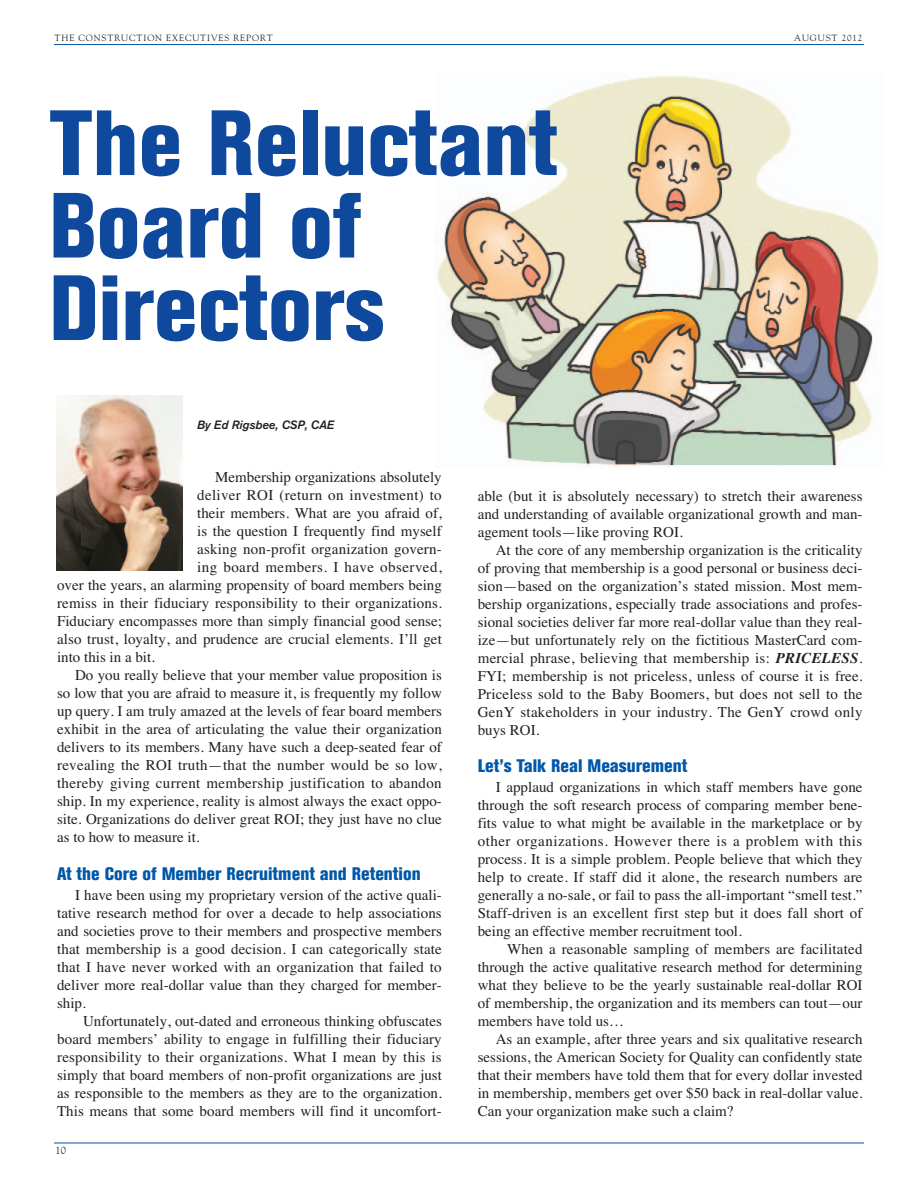
<style>
.page{position:relative;width:918px;height:1188px;background:#fff}
.page>*{position:absolute;margin:0;border:0;box-sizing:border-box;transform-origin:0 0}
.t1{font:800 condensed 91.5px/82.5px "Akzidenz Grotesk BE";color:#0f499d}
.t2{font:800 condensed 18px "Akzidenz Grotesk BE";color:#0157a8}
.t3{font:15px/18px "Times";color:#231f20;text-align:justify}
.t4{font:15px "Times";letter-spacing:.02em;color:#231f20}
.t5{font:15px "Times";letter-spacing:.025em;color:#231f20}
.t6{font:15px "Times";letter-spacing:.03em;color:#231f20}
.t7{font:italic 500 12px "Akzidenz Grotesk BE";color:#231f20}
.t8{font:10.5px "Goudy";color:#231f20}
.t9{font:9px "Goudy";letter-spacing:.1em;color:#231f20}
.s1{font-weight:700;font-style:italic}
</style>
<div class="page">
<img style="left:437px;top:76px;width:442px;height:391px">
<hr style="left:54px;top:44px;width:810px;height:1px;background:#0157a8">
<hr style="left:54px;top:1143px;width:810px;height:1px;background:#0157a8">
<img style="left:56px;top:396px;width:126px;height:174px">
<p class="t9" style="left:55px;top:34px;width:220px">THE CONSTRUCTION EXECUTIVES REPORT</p>
<p class="t9" style="left:794px;top:34px;width:70px">AUGUST 2012</p>
<h1 class="t1" style="left:49px;top:110px;width:510px">The Reluctant<br>Board of<br>Directors</h1>
<p class="t7" style="left:197px;top:421px;width:139px">By Ed Rigsbee, CSP, CAE</p>
<p class="t3" style="left:215px;top:470px;width:228px">Membership organizations absolutely</p>
<p class="t5" style="left:197px;top:490px;width:246px">deliver ROI (return on investment) to</p>
<p class="t3" style="left:197px;top:506px;width:246px">their members. What are you afraid of,</p>
<p class="t3" style="left:197px;top:524px;width:246px">is the question I frequently find myself</p>
<p class="t3" style="left:197px;top:542px;width:246px">asking non-profit organization govern-</p>
<p class="t6" style="left:197px;top:562px;width:246px">ing board members. I have observed,</p>
<p class="t3" style="left:57px;top:578px;width:386px">over the years, an alarming propensity of board members being</p>
<p class="t3" style="left:57px;top:596px;width:386px">remiss in their fiduciary responsibility to their organizations.</p>
<p class="t3" style="left:57px;top:614px;width:386px">Fiduciary encompasses more than simply financial good sense;</p>
<p class="t3" style="left:57px;top:632px;width:386px">also trust, loyalty, and prudence are crucial elements. I’ll get</p>
<p class="t3" style="left:57px;top:650px;width:99px">into this in a bit.</p>
<p class="t3" style="left:75px;top:668px;width:368px">Do you really believe that your member value proposition is</p>
<p class="t3" style="left:57px;top:686px;width:386px">so low that you are afraid to measure it, is frequently my follow</p>
<p class="t3" style="left:57px;top:704px;width:386px">up query. I am truly amazed at the levels of fear board members</p>
<p class="t3" style="left:57px;top:722px;width:386px">exhibit in the area of articulating the value their organization</p>
<p class="t3" style="left:57px;top:740px;width:386px">delivers to its members. Many have such a deep-seated fear of</p>
<p class="t4" style="left:57px;top:760px;width:386px">revealing the ROI truth—that the number would be so low,</p>
<p class="t4" style="left:57px;top:778px;width:386px">thereby giving current membership justification to abandon</p>
<p class="t3" style="left:57px;top:794px;width:386px">ship. In my experience, reality is almost always the exact oppo-</p>
<p class="t3" style="left:57px;top:812px;width:386px">site. Organizations do deliver great ROI; they just have no clue</p>
<p class="t3" style="left:57px;top:830px;width:144px">as to how to measure it.</p>
<p class="t2" style="left:57px;top:867px;width:365px">At the Core of Member Recruitment and Retention</p>
<p class="t3" style="left:57px;top:887px;width:386px;text-indent:18px">I have been using my proprietary version of the active quali&shy;tative research method for over a decade to help associations and societies prove to their members and prospective members that membership is a good decision. I can categorically state that I have never worked with an organization that failed to deliver more real-dollar value than they charged for member&shy;ship.</p>
<p class="t3" style="left:57px;top:1013px;width:386px;text-indent:26px">Unfortunately, out-dated and erroneous thinking obfuscates board members’ ability to engage in fulfilling their fiduciary responsibility to their organizations. What I mean by this is simply that board members of non-profit organizations are just as responsible to the members as they are to the organization.<br>This means that some board members will find it uncomfort-</p>
<p class="t8" style="left:56px;top:1146px;width:12px">10</p>
<p class="t3" style="left:478px;top:488px;width:386px">able (but it is absolutely necessary) to stretch their awareness and understanding of available organizational growth and man&shy;agement tools—like proving ROI.</p>
<p class="t3" style="left:478px;top:542px;width:386px;text-indent:18px">At the core of any membership organization is the criticality of proving that membership is a good personal or business deci&shy;sion—based on the organization’s stated mission. Most mem&shy;bership organizations, especially trade associations and profes&shy;sional societies deliver far more real-dollar value than they real&shy;ize—but unfortunately rely on the fictitious MasterCard com&shy;mercial phrase, believing that membership is: <span class="s1">PRICELESS</span>.<br>FYI; membership is not priceless, unless of course it is free.<br>Priceless sold to the Baby Boomers, but does not sell to the GenY stakeholders in your industry. The GenY crowd only buys ROI.</p>
<p class="t2" style="left:478px;top:759px;width:211px">Let’s Talk Real Measurement</p>
<p class="t3" style="left:478px;top:780px;width:386px;text-indent:18px">I applaud organizations in which staff members have gone through the soft research process of comparing member bene&shy;fits value to what might be available in the marketplace or by other organizations. However there is a problem with this process. It is a simple problem. People believe that which they help to create. If staff did it alone, the research numbers are generally a no-sale, or fail to pass the all-important “smell test.” Staff-driven is an excellent first step but it does fall short of being an effective member recruitment tool.</p>
<p class="t3" style="left:478px;top:942px;width:386px;text-indent:29px">When a reasonable sampling of members are facilitated through the active qualitative research method for determining what they believe to be the yearly sustainable real-dollar ROI of membership, the organization and its members can tout—our members have told us…</p>
<p class="t3" style="left:478px;top:1032px;width:386px;text-indent:18px">As an example, after three years and six qualitative research sessions, the American Society for Quality can confidently state that their members have told them that for every dollar invested in membership, members get over $50 back in real-dollar value.<br>Can your organization make such a claim?</p>
</div>
